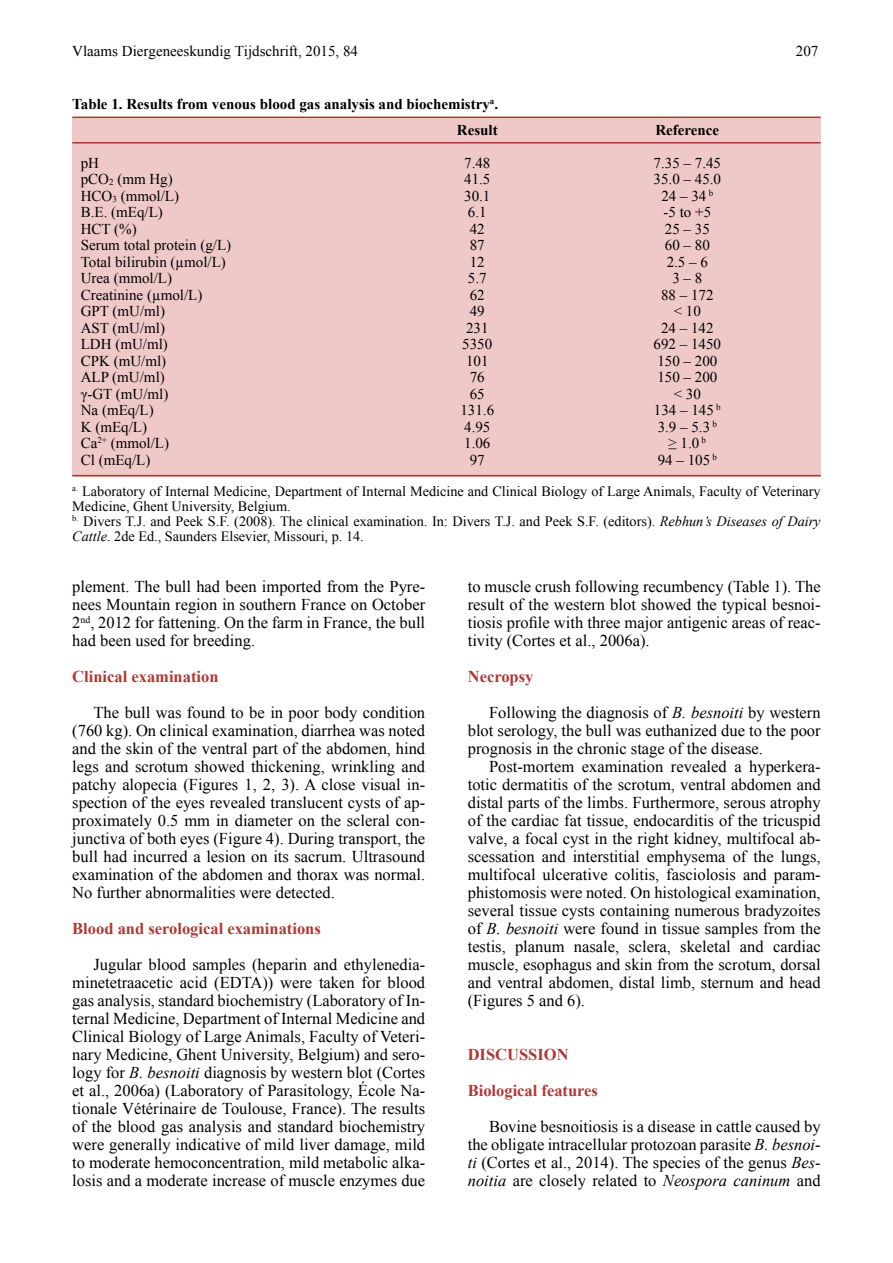
<style>
.page{position:relative;width:893px;height:1263px;background:#fff}
.page>*{position:absolute;margin:0;border:0;box-sizing:border-box;transform-origin:0 0}
.t1{font:16.5px/18px "Times New Roman";color:#000;text-align:justify}
.t2{font:700 16.5px/36px "Times New Roman";color:#ae3833}
.t3{font:15px "Times New Roman";color:#000}
.t4{font:700 15px/25.5px "Times New Roman";color:#000;text-align:right}
.t5{font:14.25px/15px "Times New Roman";color:#000}
.s1{font-size:9px}
.s2{font-style:italic}
.s3{font-weight:700;color:#ae3833}
</style>
<div class="page">
<div style="left:72px;top:118px;width:749px;height:358px;background:#eec9c7"></div>
<hr style="left:72px;top:117px;width:749px;height:1px;background:#ae3833">
<hr style="left:72px;top:142px;width:749px;height:2px;background:#ae3833">
<hr style="left:72px;top:475px;width:749px;height:1px;background:#ae3833">
<p class="t3" style="left:72px;top:41px;width:287px">Vlaams Diergeneeskundig Tijdschrift, 2015, 84</p>
<p class="t3" style="left:796px;top:41px;width:24px">207</p>
<p class="t4" style="left:72px;top:91px;width:427px">Table 1. Results from venous blood gas analysis and biochemistry<sup>a</sup>.<br>Result</p>
<p class="t4" style="left:655px;top:116px;width:65px">Reference</p>
<p class="t3" style="left:81px;top:152px;width:20px">pH</p>
<p class="t3" style="left:464px;top:152px;width:28px">7.48</p>
<p class="t3" style="left:654px;top:152px;width:69px">7.35 – 7.45</p>
<p class="t3" style="left:81px;top:169px;width:93px">pCO<span class="s1">2</span> (mm Hg)</p>
<p class="t3" style="left:464px;top:169px;width:28px">41.5</p>
<p class="t3" style="left:654px;top:169px;width:69px">35.0 – 45.0</p>
<p class="t3" style="left:81px;top:185px;width:100px">HCO<span class="s1">3</span> (mmol/L)</p>
<p class="t3" style="left:464px;top:185px;width:28px">30.1</p>
<p class="t3" style="left:661px;top:185px;width:53px">24 – 34 <sup>b</sup></p>
<p class="t3" style="left:81px;top:202px;width:84px">B.E. (mEq/L)</p>
<p class="t3" style="left:468px;top:202px;width:20px">6.1</p>
<p class="t3" style="left:663px;top:202px;width:49px">-5 to +5</p>
<p class="t3" style="left:81px;top:218px;width:57px">HCT (%)</p>
<p class="t3" style="left:470px;top:218px;width:16px">42</p>
<p class="t3" style="left:665px;top:218px;width:46px">25 – 35</p>
<p class="t3" style="left:81px;top:235px;width:152px">Serum total protein (g/L)</p>
<p class="t3" style="left:470px;top:235px;width:16px">87</p>
<p class="t3" style="left:665px;top:235px;width:46px">60 – 80</p>
<p class="t3" style="left:81px;top:251px;width:147px">Total bilirubin (µmol/L)</p>
<p class="t3" style="left:470px;top:251px;width:16px">12</p>
<p class="t3" style="left:667px;top:251px;width:43px">2.5 – 6</p>
<p class="t3" style="left:81px;top:268px;width:93px">Urea (mmol/L)</p>
<p class="t3" style="left:468px;top:268px;width:20px">5.7</p>
<p class="t3" style="left:672px;top:268px;width:31px">3 – 8</p>
<p class="t3" style="left:81px;top:284px;width:123px">Creatinine (µmol/L)</p>
<p class="t3" style="left:470px;top:284px;width:16px">62</p>
<p class="t3" style="left:661px;top:284px;width:54px">88 – 172</p>
<p class="t3" style="left:81px;top:301px;width:86px">GPT (mU/ml)</p>
<p class="t3" style="left:470px;top:301px;width:16px">49</p>
<p class="t3" style="left:674px;top:301px;width:29px">&lt; 10</p>
<p class="t3" style="left:81px;top:317px;width:86px">AST (mU/ml)</p>
<p class="t3" style="left:466px;top:317px;width:24px">231</p>
<p class="t3" style="left:661px;top:317px;width:54px">24 – 142</p>
<p class="t3" style="left:81px;top:334px;width:89px">LDH (mU/ml)</p>
<p class="t3" style="left:462px;top:334px;width:31px">5350</p>
<p class="t3" style="left:654px;top:334px;width:69px">692 – 1450</p>
<p class="t3" style="left:81px;top:350px;width:87px">CPK (mU/ml)</p>
<p class="t3" style="left:466px;top:350px;width:24px">101</p>
<p class="t3" style="left:657px;top:350px;width:61px">150 – 200</p>
<p class="t3" style="left:81px;top:367px;width:86px">ALP (mU/ml)</p>
<p class="t3" style="left:470px;top:367px;width:16px">76</p>
<p class="t3" style="left:657px;top:367px;width:61px">150 – 200</p>
<p class="t3" style="left:81px;top:383px;width:89px">γ-GT (mU/ml)</p>
<p class="t3" style="left:470px;top:383px;width:16px">65</p>
<p class="t3" style="left:674px;top:383px;width:29px">&lt; 30</p>
<p class="t3" style="left:81px;top:400px;width:74px">Na (mEq/L)</p>
<p class="t3" style="left:460px;top:400px;width:35px">131.6</p>
<p class="t3" style="left:654px;top:400px;width:68px">134 – 145 <sup>b</sup></p>
<p class="t3" style="left:81px;top:416px;width:68px">K (mEq/L)</p>
<p class="t3" style="left:464px;top:416px;width:28px">4.95</p>
<p class="t3" style="left:658px;top:416px;width:61px">3.9 – 5.3 <sup>b</sup></p>
<p class="t3" style="left:81px;top:433px;width:90px">Ca<sup>2+</sup> (mmol/L)</p>
<p class="t3" style="left:464px;top:433px;width:28px">1.06</p>
<p class="t3" style="left:669px;top:433px;width:39px">≥ 1.0 <sup>b</sup></p>
<p class="t3" style="left:81px;top:449px;width:71px">Cl (mEq/L)</p>
<p class="t3" style="left:470px;top:449px;width:16px">97</p>
<p class="t3" style="left:658px;top:449px;width:61px">94 – 105 <sup>b</sup></p>
<p class="t5" style="left:72px;top:484px;width:750px"><sup>a.</sup> Laboratory of Internal Medicine, Department of Internal Medicine and Clinical Biology of Large Animals, Faculty of Veterinary Medicine, Ghent University, Belgium.<br><sup>b.</sup> Divers T.J. and Peek S.F. (2008). The clinical examination. In: Divers T.J. and Peek S.F. (editors). <span class="s2">Rebhun’s Diseases of Dairy Cattle</span>. 2de Ed., Saunders Elsevier, Missouri, p. 14.</p>
<p class="t1" style="left:72px;top:577px;width:354px">plement. The bull had been imported from the Pyre&shy;nees Mountain region in southern France on October 2<sup>nd</sup>, 2012 for fattening. On the farm in France, the bull had been used for breeding.</p>
<p class="t2" style="left:72px;top:658px;width:148px">Clinical examination</p>
<p class="t1" style="left:72px;top:703px;width:354px;text-indent:21px">The bull was found to be in poor body condition (760 kg). On clinical examination, diarrhea was noted and the skin of the ventral part of the abdomen, hind legs and scrotum showed thickening, wrinkling and patchy alopecia (Figures 1, 2, 3). A close visual in&shy;spection of the eyes revealed translucent cysts of ap&shy;proximately 0.5 mm in diameter on the scleral con&shy;junctiva of both eyes (Figure 4). During transport, the bull had incurred a lesion on its sacrum. Ultrasound examination of the abdomen and thorax was normal.<br>No further abnormalities were detected.</p>
<p class="t2" style="left:72px;top:910px;width:250px">Blood and serological examinations</p>
<p class="t1" style="left:72px;top:955px;width:354px;text-indent:21px">Jugular blood samples (heparin and ethylenedia&shy;minetetraacetic acid (EDTA)) were taken for blood gas analysis, standard biochemistry (Laboratory of In&shy;ternal Medicine, Department of Internal Medicine and Clinical Biology of Large Animals, Faculty of Veteri&shy;nary Medicine, Ghent University, Belgium) and sero&shy;logy for <span class="s2">B. besnoiti</span> diagnosis by western blot (Cortes et al., 2006a) (Laboratory of Parasitology, École Na&shy;tionale Vétérinaire de Toulouse, France). The results of the blood gas analysis and standard biochemistry were generally indicative of mild liver damage, mild to moderate hemoconcentration, mild metabolic alka&shy;losis and a moderate increase of muscle enzymes due</p>
<p class="t1" style="left:468px;top:577px;width:354px">to muscle crush following recumbency (Table 1). The result of the western blot showed the typical besnoi&shy;tiosis profile with three major antigenic areas of reac&shy;tivity (Cortes et al., 2006a).</p>
<p class="t1" style="left:489px;top:658px;width:333px;line-height:36px;text-indent:-21px"><span class="s3">Necropsy<br></span>Following the diagnosis of <span class="s2">B. besnoiti</span> by western</p>
<p class="t1" style="left:468px;top:721px;width:354px">blot serology, the bull was euthanized due to the poor prognosis in the chronic stage of the disease.</p>
<p class="t1" style="left:468px;top:757px;width:354px;text-indent:21px">Post-mortem examination revealed a hyperkera&shy;totic dermatitis of the scrotum, ventral abdomen and distal parts of the limbs. Furthermore, serous atrophy of the cardiac fat tissue, endocarditis of the tricuspid valve, a focal cyst in the right kidney, multifocal ab&shy;scessation and interstitial emphysema of the lungs, multifocal ulcerative colitis, fasciolosis and param&shy;phistomosis were noted. On histological examination, several tissue cysts containing numerous bradyzoites of <span class="s2">B. besnoiti</span> were found in tissue samples from the testis, planum nasale, sclera, skeletal and cardiac muscle, esophagus and skin from the scrotum, dorsal and ventral abdomen, distal limb, sternum and head (Figures 5 and 6).</p>
<p class="t2" style="left:468px;top:1036px;width:132px">DISCUSSION<br>Biological features</p>
<p class="t1" style="left:468px;top:1117px;width:354px;text-indent:21px">Bovine besnoitiosis is a disease in cattle caused by the obligate intracellular protozoan parasite <span class="s2">B. besnoi&shy;ti</span> (Cortes et al., 2014). The species of the genus <span class="s2">Bes&shy;noitia</span> are closely related to <span class="s2">Neospora caninum</span> and</p>
</div>
